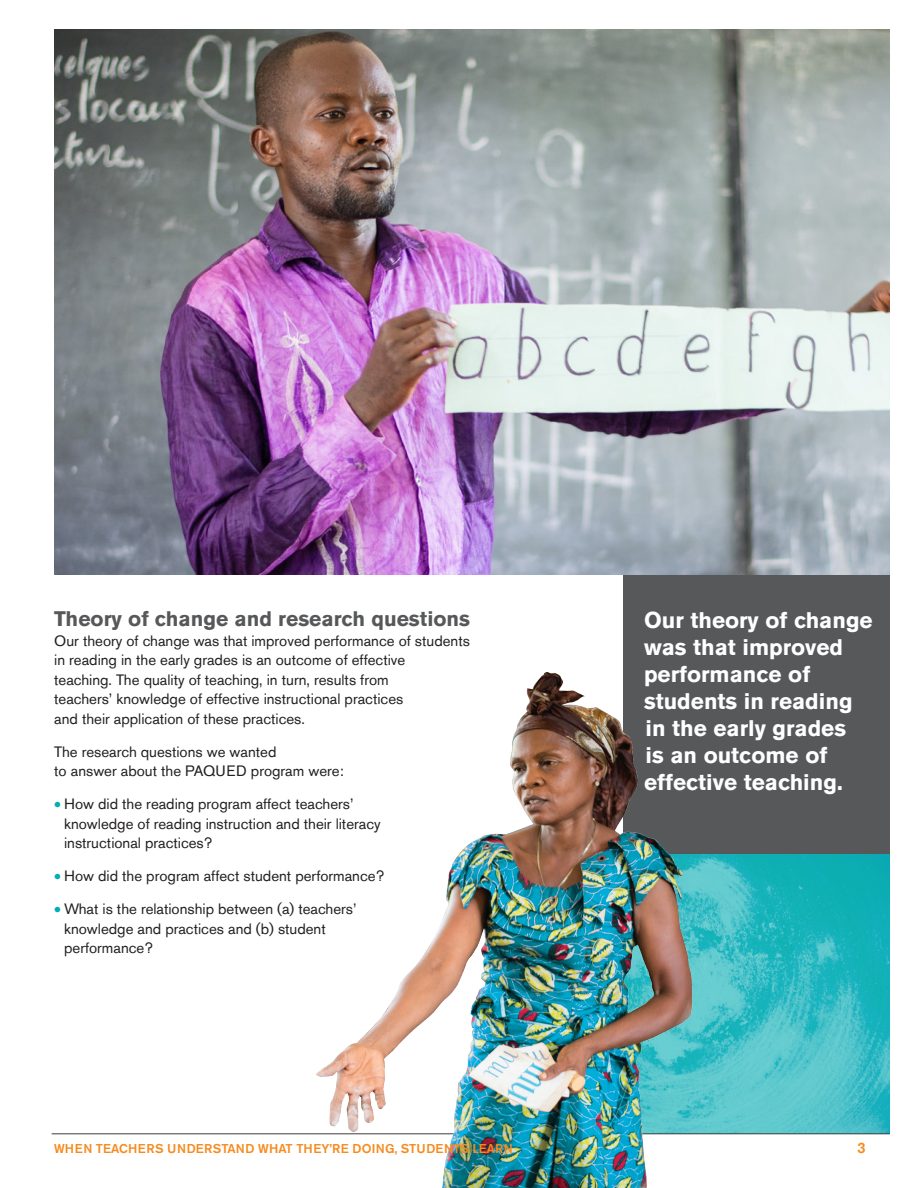
<style>
.page{position:relative;width:918px;height:1188px;background:#fff}
.page>*{position:absolute;margin:0;border:0;box-sizing:border-box;transform-origin:0 0}
.Pull_Quote_Flush_Rig{font:700 22.5px/27px "Akzidenz Grotesk Std";color:#fff}
.head_3_gray{font:700 21px "Akzidenz Grotesk Std";color:#57585a}
.body_text{font:15px/19.5px "Akzidenz Grotesk Std";color:#231f20}
.head_1_orange{font:500 15px "Akzidenz Grotesk Std";color:#f68b1f}
.head_1_orange-2{font:500 12.75px "Akzidenz Grotesk Std";letter-spacing:.005em;color:#f68b1f}
.s1{font-family:"Kievit";font-weight:700;font-size:15.6px;color:#00aeb3}
</style>
<div class="page">
<img style="left:764px;top:854px;width:126px;height:280px">
<div style="left:623px;top:573px;width:267px;height:281px;background:#57585a"></div>
<img style="left:54px;top:30px;width:836px;height:544px">
<hr style="left:52px;top:1134px;width:838px;height:1px;background:#3e3e3f">
<img style="left:295px;top:672px;width:469px;height:516px">
<p class="head_3_gray" style="left:54px;top:607px;width:417px">Theory of change and research questions</p>
<p class="body_text" style="left:54px;top:631px;width:417px">Our theory of change was that improved performance of students in reading in the early grades is an outcome of effective<br>teaching. The quality of teaching, in turn, results from<br>teachers’ knowledge of effective instructional practices<br>and their application of these practices.</p>
<p class="body_text" style="left:54px;top:742px;width:291px">The research questions we wanted<br>to answer about the PAQUED program were:</p>
<p class="body_text" style="left:64px;top:794px;width:318px;text-indent:-10px"><span class="s1">•</span> How did the reading program affect teachers’ knowledge of reading instruction and their literacy instructional practices?</p>
<p class="body_text" style="left:54px;top:866px;width:331px"><span class="s1">•</span> How did the program affect student performance?</p>
<p class="body_text" style="left:64px;top:899px;width:294px;text-indent:-10px"><span class="s1">•</span> What is the relationship between (a) teachers’ knowledge and practices and (b) student performance?</p>
<p class="Pull_Quote_Flush_Rig" style="left:644px;top:606px;width:230px">Our theory of change was that improved performance of students in reading in the early grades<br>is an outcome of effective teaching.</p>
<p class="head_1_orange-2" style="left:54px;top:1141px;width:461px">WHEN TEACHERS UNDERSTAND WHAT THEY’RE DOING, STUDENTS LEARN</p>
<p class="head_1_orange" style="left:857px;top:1139px;width:10px">3</p>
</div>
